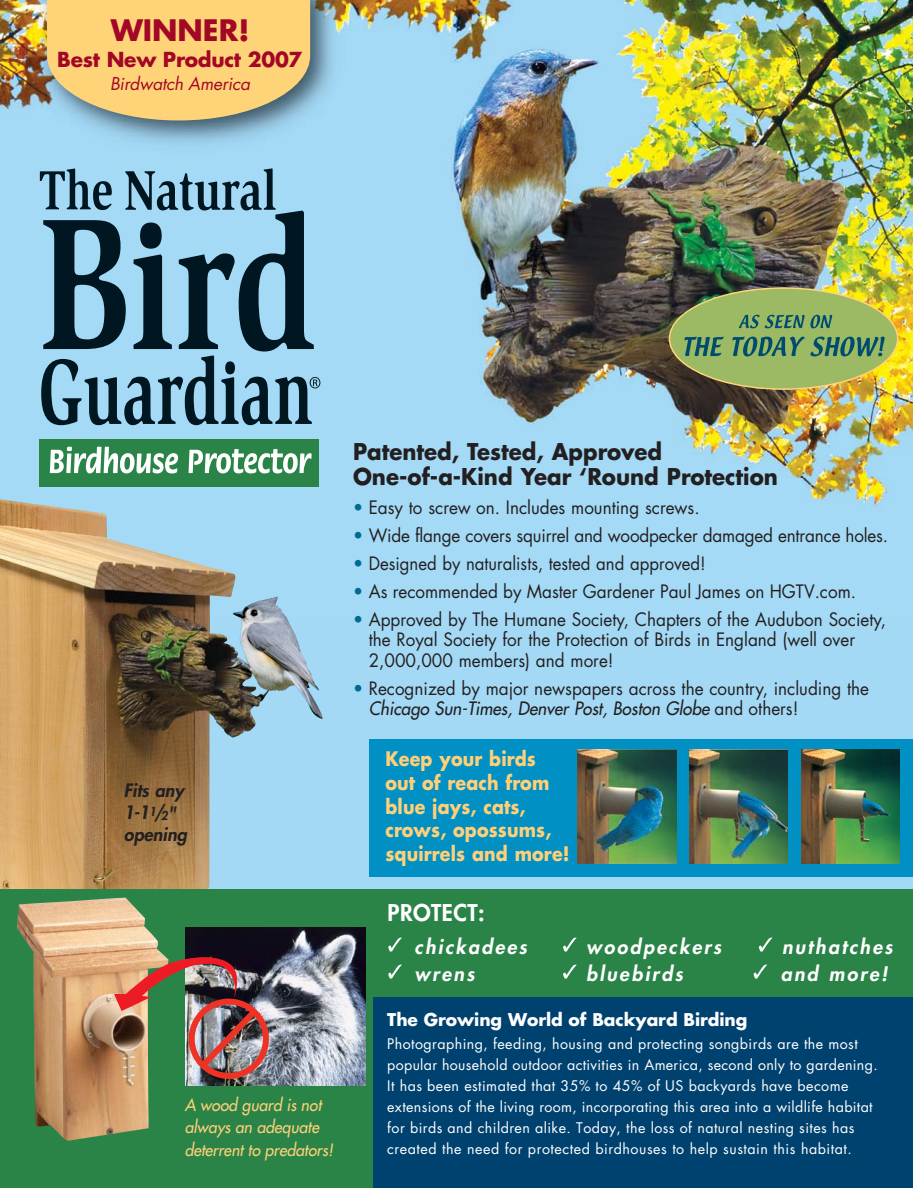
<style>
.page{position:relative;width:913px;height:1188px;background:#fff}
.page>*{position:absolute;margin:0;border:0;box-sizing:border-box;transform-origin:0 0}
.t1{font:700 28.8px "Futura";color:#a30726}
.t2{font:700 22.5px/25.7px "Futura";color:#231f20;scale:.95 1}
.t3{font:800 22.5px "Futura";letter-spacing:.02em;color:#fff}
.t4{font:700 20.1px "Futura";letter-spacing:-.01em;color:#a30726}
.t5{font:700 19.5px/23.7px "Futura";letter-spacing:.005em;color:#ffd079;scale:.9 1}
.t6{font:italic 800 19.5px/27px "Futura";letter-spacing:.115em;color:#fff}
.t7{font:18px/20.5px "Futura";color:#231f20;scale:.95 1}
.t8{font:18px "Futura";color:#231f20;scale:.93 1}
.t9{font:italic 800 18px/21.6px "Futura";color:#231f20}
.t10{font:italic 17.25px "Futura";letter-spacing:-.01em;color:#a30726}
.t11{font:700 17.1px "Futura";color:#fff}
.t12{font:italic 16.65px/22.5px "Futura";color:#ffd079;scale:.95 1}
.t13{font:14.25px/21px "Futura";letter-spacing:.03em;color:#fff}
.s1{font-size:12px}
.s2{color:#006a92}
.s3{font-style:italic}
</style>
<div class="page">
<img style="left:0;top:0;width:913px;height:888px">
<img style="left:0;top:496px;width:323px;height:392px">
<div style="left:0;top:888px;width:913px;height:299px;background:#2a8447"></div>
<div style="left:369px;top:738px;width:544px;height:138px;background:#0090c4"></div>
<img style="left:578px;top:749px;width:98px;height:114px">
<img style="left:690px;top:749px;width:98px;height:114px">
<img style="left:801px;top:749px;width:99px;height:114px">
<img style="left:30px;top:0;width:315px;height:155px">
<svg style="left:47px;top:0;width:263px;height:120px;background:#efcd7e"></svg>
<img style="left:17px;top:897px;width:144px;height:243px">
<img style="left:186px;top:927px;width:179px;height:158px">
<img style="left:114px;top:952px;width:155px;height:126px">
<img style="left:669px;top:287px;width:229px;height:103px">
<div style="left:39px;top:438px;width:280px;height:48px;background:#2a8447"></div>
<svg style="left:50px;top:446px;width:128px;height:27px"></svg>
<svg style="left:189px;top:449px;width:123px;height:24px"></svg>
<svg style="left:40px;top:168px;width:280px;height:257px;background:#6a95ab"></svg>
<div style="left:373px;top:997px;width:540px;height:190px;background:#00426f"></div>
<svg style="left:388px;top:937px;width:14px;height:14px"></svg>
<svg style="left:388px;top:964px;width:14px;height:14px"></svg>
<svg style="left:563px;top:937px;width:13px;height:14px"></svg>
<svg style="left:563px;top:964px;width:13px;height:14px"></svg>
<svg style="left:754px;top:964px;width:13px;height:14px"></svg>
<svg style="left:759px;top:937px;width:13px;height:14px"></svg>
<h1 class="t1" style="left:111px;top:17px;width:140px">WINNER!</h1>
<p class="t4" style="left:57px;top:50px;width:247px">Best New Product 2007</p>
<p class="t10" style="left:110px;top:75px;width:142px">Birdwatch America</p>
<p class="t9" style="left:124px;top:781px;width:65px">Fits any<br>1-1<sup>1</sup>/<span class="s1">2</span>" opening</p>
<p class="t12" style="left:185px;top:1094px;width:158px">A wood guard is not always an adequate deterrent to predators!</p>
<p class="t2" style="left:353px;top:440px;width:449px">Patented, Tested, Approved<br>One-of-a-Kind Year ‘Round Protection</p>
<p class="t7" style="left:353px;top:498px;width:366px"><span class="s2">•</span> Easy to screw on. Includes mounting screws.</p>
<p class="t7" style="left:353px;top:526px;width:565px"><span class="s2">•</span> Wide flange covers squirrel and woodpecker damaged entrance holes.</p>
<p class="t8" style="left:353px;top:554px;width:381px"><span class="s2">•</span> Designed by naturalists, tested and approved!</p>
<p class="t7" style="left:353px;top:582px;width:531px"><span class="s2">•</span> As recommended by Master Gardener Paul James on HGTV.com.</p>
<p class="t7" style="left:369px;top:610px;width:546px;text-indent:-16px"><span class="s2">•</span> Approved by The Humane Society, Chapters of the Audubon Society, the Royal Society for the Protection of Birds in England (well over<br>2,000,000 members) and more!</p>
<p class="t7" style="left:369px;top:679px;width:528px;text-indent:-16px"><span class="s2">•</span> Recognized by major newspapers across the country, including the<br><span class="s3">Chicago Sun-Times, Denver Post, Boston Globe</span> and others!</p>
<p class="t5" style="left:385px;top:748px;width:206px">Keep your birds out of reach from blue jays, cats, crows, opossums, squirrels and more!</p>
<p class="t3" style="left:388px;top:901px;width:98px">PROTECT:</p>
<p class="t6" style="left:414px;top:934px;width:114px">chickadees wrens</p>
<p class="t6" style="left:586px;top:934px;width:136px">woodpeckers bluebirds</p>
<p class="t6" style="left:782px;top:934px;width:112px">nuthatches</p>
<p class="t6" style="left:781px;top:961px;width:108px">and more!</p>
<p class="t11" style="left:387px;top:1011px;width:362px">The Growing World of Backyard Birding</p>
<p class="t13" style="left:387px;top:1034px;width:492px">Photographing, feeding, housing and protecting songbirds are the most popular household outdoor activities in America, second only to gardening.<br>It has been estimated that 35% to 45% of US backyards have become extensions of the living room, incorporating this area into a wildlife habitat for birds and children alike. Today, the loss of natural nesting sites has created the need for protected birdhouses to help sustain this habitat.</p>
</div>
